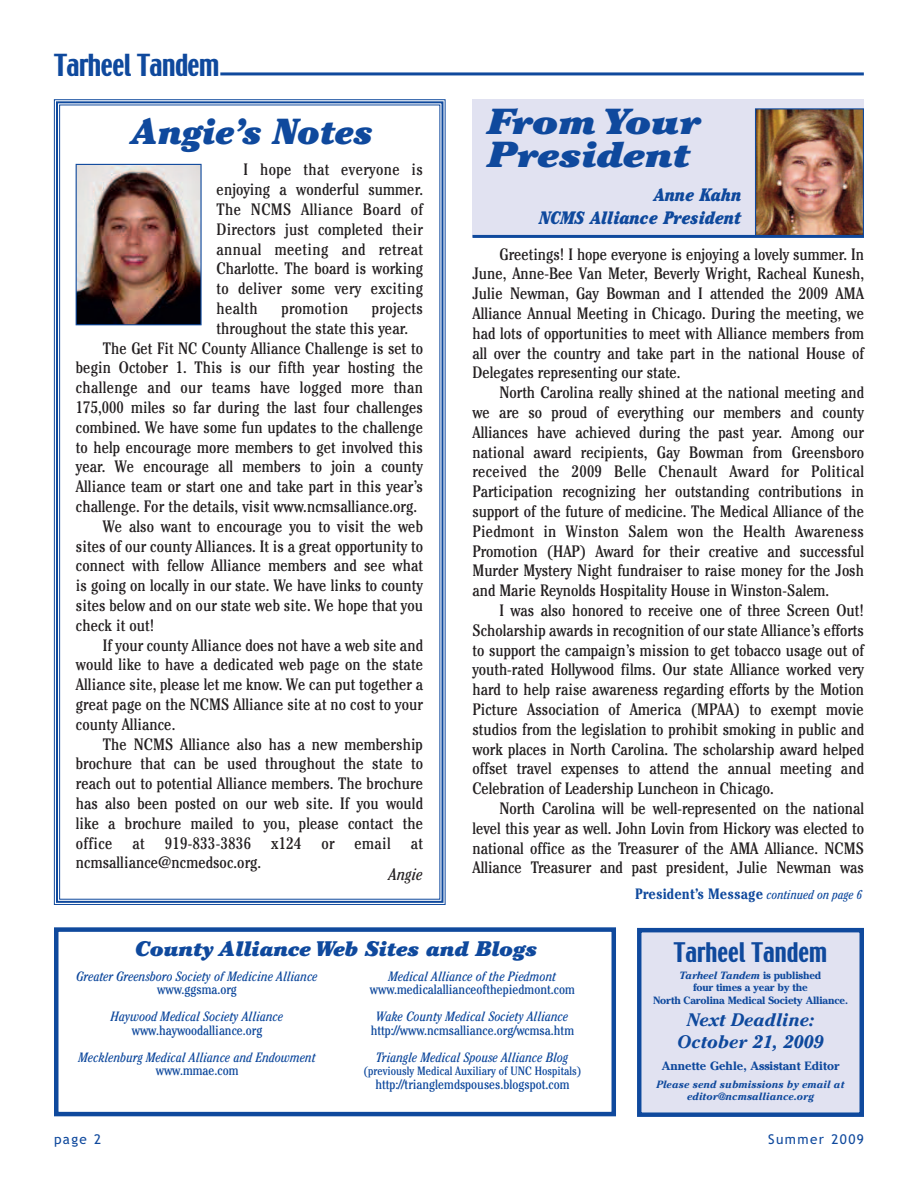
<style>
.page{position:relative;width:918px;height:1188px;background:#fff}
.page>*{position:absolute;margin:0;border:0;box-sizing:border-box;transform-origin:0 0}
.t1{font:italic 900 36px/33px "Cheltenham";color:#0f499d;scale:1.1 1}
.t2{font:italic 900 36px "Cheltenham";color:#0f499d;scale:.95 1}
.t3{font:27px "Techno";letter-spacing:-.02em;color:#0f499d}
.t4{font:24px "Techno";color:#0f499d}
.t5{font:italic 900 21px "Cheltenham";color:#0f499d}
.t6{font:italic 900 condensed 18px/22.5px "Cheltenham";color:#0f499d;text-align:right}
.t7{font:italic 700 18px/21.6px "Cheltenham";color:#0f499d;text-align:center}
.t8{font:condensed 16.5px/19.8px "Cheltenham";letter-spacing:.005em;color:#231f20;text-align:justify}
.t9{font:italic condensed 16.5px "Cheltenham";letter-spacing:.005em;color:#231f20}
.t10{font:700 condensed 15px "Cheltenham";color:#0f499d}
.t11{font:italic condensed 13.5px "Cheltenham";color:#0f499d}
.t12{font:condensed 13.5px "Cheltenham";color:#0f499d}
.t13{font:13.5px "Trebuchet MS";letter-spacing:.105em;color:#0f499d}
.t14{font:condensed 12px "Cheltenham";color:#0f499d}
.t15{font:700 12px "Cheltenham";color:#0f499d}
.t16{font:700 10.5px/12.6px "Cheltenham";letter-spacing:-.015em;color:#0f499d;text-align:center}
.t17{font:italic 700 10.5px/12.6px "Cheltenham";color:#0f499d;text-align:center}
.s1{font-weight:400;font-style:italic;font-size:12.75px}
.s2{font-style:italic}
</style>
<div class="page">
<div style="left:56px;top:101px;width:387px;height:802px;border:2px solid #0f499d"></div>
<div style="left:472px;top:99px;width:392px;height:138px;background:#e1e2f1"></div>
<hr style="left:220px;top:72px;width:644px;height:3px;background:#0f499d">
<img style="left:78px;top:166px;width:122px;height:157px">
<div style="left:76px;top:164px;width:126px;height:161px;border:1px solid #0f499d"></div>
<div style="left:642px;top:932px;width:218px;height:180px;background:#e1e2f1"></div>
<div style="left:637px;top:928px;width:227px;height:189px;border:4px solid #0f499d"></div>
<img style="left:757px;top:110px;width:105px;height:124px">
<div style="left:755px;top:108px;width:109px;height:128px;border:1px solid #0f499d"></div>
<hr style="left:472px;top:235px;width:392px;height:3px;background:#0f499d">
<div style="left:54px;top:927px;width:562px;height:189px;border:4px solid #0f499d"></div>
<h2 class="t3" style="left:54px;top:50px;width:167px">Tarheel Tandem</h2>
<h1 class="t2" style="left:129px;top:118px;width:256px">Angie’s Notes</h1>
<p class="t8" style="left:217px;top:161px;width:208px;text-indent:27px">I hope that everyone is enjoying a wonderful summer.<br>The NCMS Alliance Board of Directors just completed their annual meeting and retreat Charlotte. The board is working to deliver some very exciting health</p>
<p class="t8" style="left:281px;top:300px;width:69px">promotion</p>
<p class="t8" style="left:372px;top:300px;width:53px">projects</p>
<p class="t8" style="left:217px;top:320px;width:193px">throughout the state this year.</p>
<p class="t8" style="left:103px;top:340px;width:322px">The Get Fit NC County Alliance Challenge is set to</p>
<p class="t8" style="left:76px;top:359px;width:349px">begin October 1. This is our fifth year hosting the</p>
<p class="t8" style="left:76px;top:379px;width:349px">challenge and our teams have logged more than</p>
<p class="t8" style="left:76px;top:399px;width:349px">175,000 miles so far during the last four challenges</p>
<p class="t8" style="left:76px;top:419px;width:349px">combined. We have some fun updates to the challenge</p>
<p class="t8" style="left:76px;top:439px;width:349px">to help encourage more members to get involved this</p>
<p class="t8" style="left:76px;top:458px;width:349px">year. We encourage all members to join a county</p>
<p class="t8" style="left:76px;top:478px;width:349px">Alliance team or start one and take part in this year’s</p>
<p class="t8" style="left:76px;top:498px;width:343px">challenge. For the details, visit www.ncmsalliance.org.</p>
<p class="t8" style="left:103px;top:518px;width:322px">We also want to encourage you to visit the web</p>
<p class="t8" style="left:76px;top:538px;width:349px">sites of our county Alliances. It is a great opportunity to</p>
<p class="t8" style="left:76px;top:557px;width:349px">connect with fellow Alliance members and see what</p>
<p class="t8" style="left:76px;top:577px;width:349px">is going on locally in our state. We have links to county</p>
<p class="t8" style="left:76px;top:597px;width:349px">sites below and on our state web site. We hope that you</p>
<p class="t8" style="left:76px;top:617px;width:80px">check it out!</p>
<p class="t8" style="left:103px;top:637px;width:322px">If your county Alliance does not have a web site and</p>
<p class="t8" style="left:76px;top:656px;width:349px">would like to have a dedicated web page on the state</p>
<p class="t8" style="left:76px;top:676px;width:349px">Alliance site, please let me know. We can put together a</p>
<p class="t8" style="left:76px;top:696px;width:349px">great page on the NCMS Alliance site at no cost to your</p>
<p class="t8" style="left:76px;top:716px;width:101px">county Alliance.</p>
<p class="t8" style="left:103px;top:736px;width:322px">The NCMS Alliance also has a new membership</p>
<p class="t8" style="left:76px;top:755px;width:349px">brochure that can be used throughout the state to</p>
<p class="t8" style="left:76px;top:775px;width:349px">reach out to potential Alliance members. The brochure</p>
<p class="t8" style="left:76px;top:795px;width:349px">has also been posted on our web site. If you would</p>
<p class="t8" style="left:76px;top:815px;width:349px">like a brochure mailed to you, please contact the</p>
<p class="t8" style="left:76px;top:835px;width:349px">office at 919-833-3836 x124 or email at</p>
<p class="t8" style="left:76px;top:854px;width:187px">ncmsalliance@ncmedsoc.org.</p>
<p class="t9" style="left:389px;top:869px;width:36px">Angie</p>
<h1 class="t1" style="left:485px;top:108px;width:196px">FromYour<br>President</h1>
<p class="t6" style="left:539px;top:185px;width:204px">Anne Kahn<br>NCMS Alliance President</p>
<p class="t8" style="left:472px;top:246px;width:393px;text-indent:27px">Greetings! I hope everyone is enjoying a lovely summer. In June, Anne-Bee Van Meter, Beverly Wright, Racheal Kunesh, Julie Newman, Gay Bowman and I attended the 2009 AMA Alliance Annual Meeting in Chicago. During the meeting, we had lots of opportunities to meet with Alliance members from all over the country and take part in the national House of Delegates representing our state.</p>
<p class="t8" style="left:472px;top:384px;width:393px;text-indent:27px">North Carolina really shined at the national meeting and we are so proud of everything our members and county Alliances have achieved during the past year. Among our national award recipients, Gay Bowman from Greensboro received the 2009 Belle Chenault Award for Political Participation recognizing her outstanding contributions in support of the future of medicine. The Medical Alliance of the Piedmont in Winston Salem won the Health Awareness Promotion (HAP) Award for their creative and successful Murder Mystery Night fundraiser to raise money for the Josh and Marie Reynolds Hospitality House in Winston-Salem.</p>
<p class="t8" style="left:472px;top:602px;width:393px;text-indent:27px">I was also honored to receive one of three Screen Out!<br>Scholarship awards in recognition of our state Alliance’s efforts to support the campaign’s mission to get tobacco usage out of youth-rated Hollywood films. Our state Alliance worked very hard to help raise awareness regarding efforts by the Motion Picture Association of America (MPAA) to exempt movie studios from the legislation to prohibit smoking in public and work places in North Carolina. The scholarship award helped offset travel expenses to attend the annual meeting and Celebration of Leadership Luncheon in Chicago.</p>
<p class="t8" style="left:472px;top:800px;width:393px;text-indent:27px">North Carolina will be well-represented on the national level this year as well. John Lovin from Hickory was elected to national office as the Treasurer of the AMA Alliance. NCMS Alliance Treasurer and past president, Julie Newman was</p>
<p class="t10" style="left:635px;top:889px;width:229px">President’s Message <span class="s1">continued on page 6</span></p>
<p class="t5" style="left:134px;top:940px;width:404px">County Alliance Web Sites and Blogs</p>
<p class="t11" style="left:76px;top:971px;width:243px">Greater Greensboro Society of Medicine Alliance</p>
<p class="t12" style="left:157px;top:985px;width:81px">www.ggsma.org</p>
<p class="t11" style="left:111px;top:1012px;width:174px">Haywood Medical Society Alliance</p>
<p class="t12" style="left:132px;top:1025px;width:132px">www.haywoodalliance.org</p>
<p class="t11" style="left:78px;top:1052px;width:239px">Mecklenburg Medical Alliance and Endowment</p>
<p class="t12" style="left:156px;top:1066px;width:84px">www.mmae.com</p>
<p class="t11" style="left:389px;top:971px;width:169px">Medical Alliance of the Piedmont</p>
<p class="t12" style="left:370px;top:985px;width:206px">www.medicalallianceofthepiedmont.com</p>
<p class="t11" style="left:376px;top:1012px;width:194px">Wake County Medical Society Alliance</p>
<p class="t12" style="left:371px;top:1025px;width:205px">http://www.ncmsalliance.org/wcmsa.htm</p>
<p class="t11" style="left:376px;top:1052px;width:194px">Triangle Medical Spouse Alliance Blog</p>
<p class="t14" style="left:363px;top:1067px;width:219px">(previously Medical Auxiliary of UNC Hospitals)</p>
<p class="t12" style="left:375px;top:1079px;width:196px">http://trianglemdspouses.blogspot.com</p>
<h3 class="t4" style="left:674px;top:939px;width:155px">Tarheel Tandem</h3>
<p class="t16" style="left:653px;top:969px;width:196px"><span class="s2">Tarheel Tandem</span> is published<br>four times a year by the<br>North Carolina Medical Society Alliance.</p>
<p class="t7" style="left:677px;top:1009px;width:148px">Next Deadline:<br>October 21, 2009</p>
<p class="t15" style="left:662px;top:1059px;width:179px">Annette Gehle, Assistant Editor</p>
<p class="t17" style="left:657px;top:1078px;width:189px">Please send submissions by email at editor@ncmsalliance.org</p>
<p class="t13" style="left:54px;top:1132px;width:49px">page 2</p>
<p class="t13" style="left:768px;top:1132px;width:97px">Summer 2009</p>
</div>
